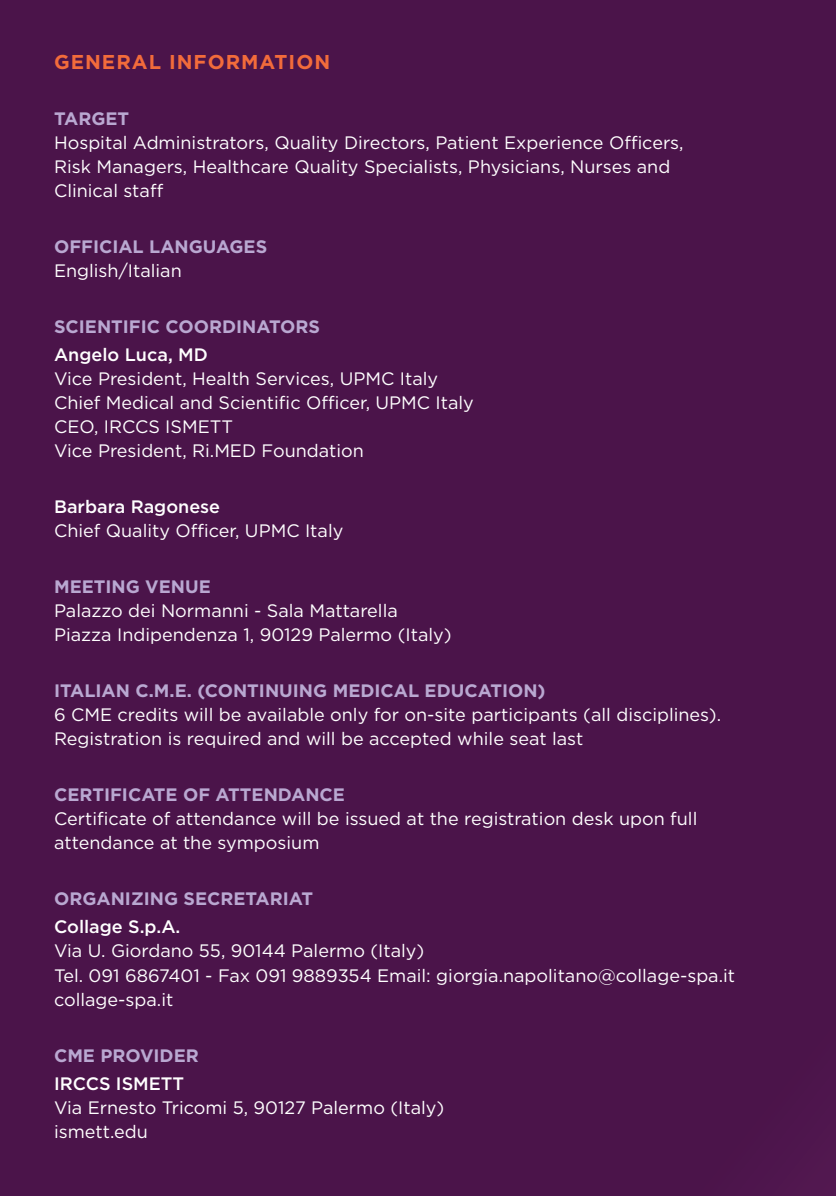
<style>
.page{position:relative;width:836px;height:1196px;background:#fff}
.page>*{position:absolute;margin:0;border:0;box-sizing:border-box;transform-origin:0 0}
.t1{font:700 20px "Gotham";letter-spacing:.05em;color:#f26b3b}
.t2{font:18px/24px "Gotham";color:#fff}
.t3{font:700 18px "Gotham";color:#b9a8d1}
.t4{font:500 18px "Gotham";color:#fff}
</style>
<div class="page">
<hr style="left:835px;top:0;width:1px;height:53px;background:#231f20">
<div style="left:0;top:0;width:835px;height:1195px;background:#4b144a"></div>
<p class="t1" style="left:54px;top:50px;width:277px">GENERAL INFORMATION</p>
<p class="t3" style="left:54px;top:108px;width:77px">TARGET</p>
<p class="t2" style="left:54px;top:130px;width:631px">Hospital Administrators, Quality Directors, Patient Experience Officers,<br>Risk Managers, Healthcare Quality Specialists, Physicians, Nurses and<br>Clinical staff</p>
<p class="t3" style="left:54px;top:236px;width:215px">OFFICIAL LANGUAGES</p>
<p class="t2" style="left:54px;top:258px;width:129px">English/Italian</p>
<p class="t3" style="left:54px;top:316px;width:267px">SCIENTIFIC COORDINATORS</p>
<p class="t4" style="left:54px;top:343px;width:155px">Angelo Luca, MD</p>
<p class="t2" style="left:54px;top:366px;width:421px">Vice President, Health Services, UPMC Italy Chief Medical and Scientific Officer, UPMC Italy CEO, IRCCS ISMETT<br>Vice President, Ri.MED Foundation</p>
<p class="t4" style="left:54px;top:495px;width:167px">Barbara Ragonese</p>
<p class="t2" style="left:54px;top:518px;width:291px">Chief Quality Officer, UPMC Italy</p>
<p class="t3" style="left:54px;top:576px;width:158px">MEETING VENUE</p>
<p class="t2" style="left:54px;top:598px;width:399px">Palazzo dei Normanni - Sala Mattarella<br>Piazza Indipendenza 1, 90129 Palermo (Italy)</p>
<p class="t3" style="left:54px;top:680px;width:493px">ITALIAN C.M.E. (CONTINUING MEDICAL EDUCATION)</p>
<p class="t2" style="left:54px;top:702px;width:668px">6 CME credits will be available only for on-site participants (all disciplines).<br>Registration is required and will be accepted while seat last</p>
<p class="t3" style="left:54px;top:784px;width:292px">CERTIFICATE OF ATTENDANCE</p>
<p class="t2" style="left:54px;top:806px;width:644px">Certificate of attendance will be issued at the registration desk upon full attendance at the symposium</p>
<p class="t3" style="left:54px;top:888px;width:260px">ORGANIZING SECRETARIAT</p>
<p class="t4" style="left:54px;top:915px;width:128px">Collage S.p.A.</p>
<p class="t2" style="left:54px;top:938px;width:682px">Via U. Giordano 55, 90144 Palermo (Italy)<br>Tel. 091 6867401 - Fax 091 9889354 Email: giorgia.napolitano@collage-spa.it collage-spa.it</p>
<p class="t3" style="left:54px;top:1044px;width:146px">CME PROVIDER</p>
<p class="t4" style="left:54px;top:1071px;width:132px">IRCCS ISMETT</p>
<p class="t2" style="left:54px;top:1094px;width:391px">Via Ernesto Tricomi 5, 90127 Palermo (Italy) ismett.edu</p>
</div>
